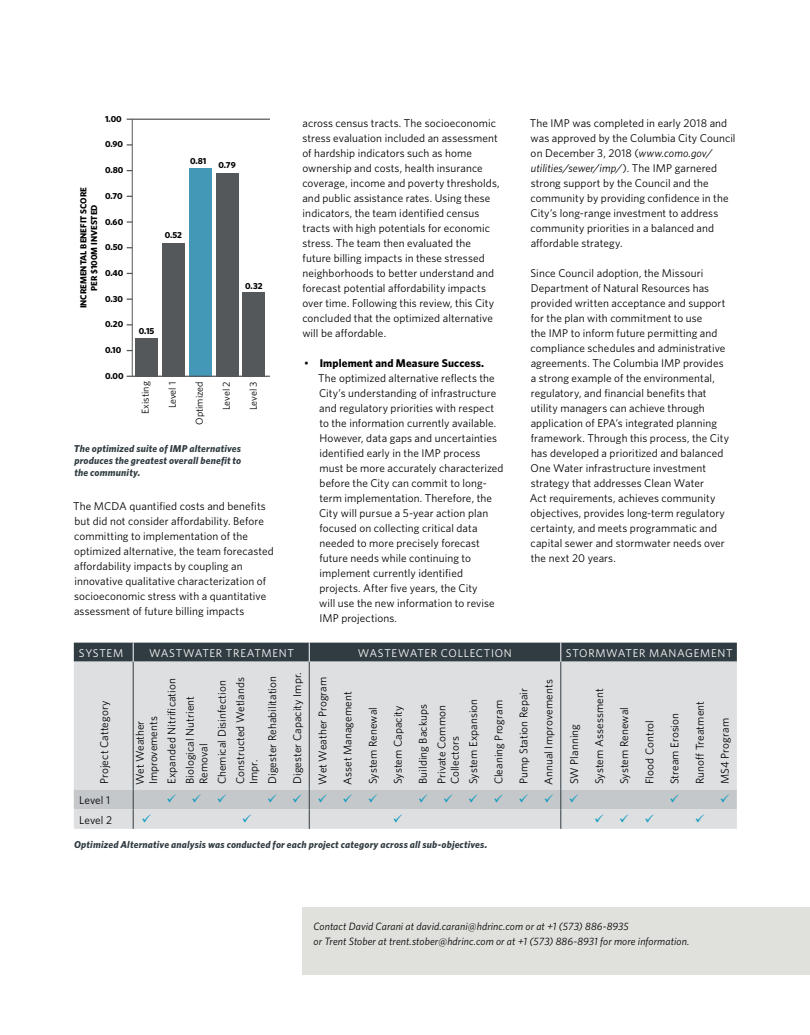
<style>
.page{position:relative;width:810px;height:1035px;background:#fff}
.page>*{position:absolute;margin:0;border:0;box-sizing:border-box;transform-origin:0 0}
.t1{font:12.5px "Wingdings";color:#129dc0}
.t2{font:11.25px/15px "Whitney";letter-spacing:.01em;color:#000}
.t3{font:11.25px "Whitney";letter-spacing:.06em;color:#fff}
.t4{font:italic 10.62px/15px "Whitney";letter-spacing:.01em;color:#000}
.t5{font:italic 700 10px/12px "Whitney";letter-spacing:.015em;color:#303c42;text-align:justify}
.t6{font:10px "Whitney";color:#000}
.t7{font:700 8.75px/10.5px "Whitney";color:#000;text-align:center}
.s1{font-weight:700}
.s2{font-style:italic}
</style>
<div class="page">
<div style="left:135px;top:338px;width:23px;height:38px;background:#55585b"></div>
<div style="left:162px;top:243px;width:23px;height:133px;background:#55585b"></div>
<div style="left:189px;top:168px;width:22px;height:208px;background:#4298b6"></div>
<div style="left:216px;top:173px;width:22px;height:203px;background:#55585b"></div>
<div style="left:243px;top:292px;width:22px;height:84px;background:#55585b"></div>
<hr style="left:127px;top:119px;width:143px;height:1px;background:#55585b">
<hr style="left:132px;top:119px;width:1px;height:257px;background:#55585b">
<hr style="left:127px;top:376px;width:143px;height:1px;background:#55585b">
<div style="left:302px;top:908px;width:508px;height:67px;background:#e0e0dd"></div>
<div style="left:74px;top:662px;width:663px;height:128px;background:#dedfe1"></div>
<hr style="left:133px;top:662px;width:1px;height:128px;background:#303c42">
<hr style="left:309px;top:662px;width:1px;height:128px;background:#303c42">
<hr style="left:560px;top:662px;width:1px;height:128px;background:#303c42">
<div style="left:74px;top:643px;width:663px;height:19px;background:#303c42"></div>
<svg style="left:74px;top:790px;width:663px;height:39px;background:#d1d3d5"></svg>
<p class="t7" style="left:105px;top:113px;width:18px">1.00</p>
<p class="t7" style="left:105px;top:139px;width:19px">0.90</p>
<p class="t7" style="left:105px;top:165px;width:20px">0.80</p>
<p class="t7" style="left:105px;top:190px;width:19px">0.70</p>
<p class="t7" style="left:105px;top:216px;width:20px">0.60</p>
<p class="t7" style="left:78px;top:308px;width:123px;rotate:-90deg">INCREMENTAL BENEFIT SCORE<br>PER $100M INVESTED</p>
<p class="t7" style="left:105px;top:242px;width:20px">0.50</p>
<p class="t7" style="left:105px;top:267px;width:20px">0.40</p>
<p class="t7" style="left:105px;top:293px;width:20px">0.30</p>
<p class="t7" style="left:105px;top:319px;width:20px">0.20</p>
<p class="t7" style="left:105px;top:345px;width:18px">0.10</p>
<p class="t7" style="left:105px;top:370px;width:20px">0.00</p>
<p class="t7" style="left:190px;top:155px;width:18px">0.81</p>
<p class="t7" style="left:218px;top:159px;width:19px">0.79</p>
<p class="t7" style="left:165px;top:229px;width:19px">0.52</p>
<p class="t7" style="left:139px;top:326px;width:17px">0.15</p>
<p class="t7" style="left:245px;top:280px;width:19px">0.32</p>
<p class="t6" style="left:139px;top:414px;width:34px;rotate:-90deg">Existing</p>
<p class="t6" style="left:166px;top:408px;width:28px;rotate:-90deg">Level 1</p>
<p class="t6" style="left:193px;top:425px;width:45px;rotate:-90deg">Optimized</p>
<p class="t6" style="left:220px;top:410px;width:30px;rotate:-90deg">Level 2</p>
<p class="t6" style="left:247px;top:410px;width:30px;rotate:-90deg">Level 3</p>
<p class="t5" style="left:74px;top:442px;width:169px">The optimized suite of IMP alternatives produces the greatest overall benefit to the community.</p>
<p class="t2" style="left:73px;top:498px;width:202px">The MCDA quantified costs and benefits but did not consider affordability. Before committing to implementation of the optimized alternative, the team forecasted affordability impacts by coupling an innovative qualitative characterization of socioeconomic stress with a quantitative assessment of future billing impacts</p>
<p class="t2" style="left:302px;top:116px;width:199px">across census tracts. The socioeconomic stress evaluation included an assessment of hardship indicators such as home ownership and costs, health insurance coverage, income and poverty thresholds, and public assistance rates. Using these indicators, the team identified census tracts with high potentials for economic stress. The team then evaluated the future billing impacts in these stressed neighborhoods to better understand and forecast potential affordability impacts over time. Following this review, this City concluded that the optimized alternative will be affordable.</p>
<p class="t2" style="left:318px;top:356px;width:187px;text-indent:-14px">• <span class="s1">Implement and Measure Success.<br></span>The optimized alternative reflects the City’s understanding of infrastructure and regulatory priorities with respect to the information currently available.<br>However, data gaps and uncertainties identified early in the IMP process must be more accurately characterized before the City can commit to long&shy;term implementation. Therefore, the City will pursue a 5-year action plan focused on collecting critical data needed to more precisely forecast future needs while continuing to implement currently identified projects. After five years, the City<br>will use the new information to revise IMP projections.</p>
<p class="t2" style="left:530px;top:116px;width:207px">The IMP was completed in early 2018 and was approved by the Columbia City Council on December 3, 2018 (<span class="s2">www.como.gov/ utilities/sewer/imp/</span>). The IMP garnered strong support by the Council and the community by providing confidence in the City’s long-range investment to address community priorities in a balanced and affordable strategy.</p>
<p class="t2" style="left:530px;top:266px;width:201px">Since Council adoption, the Missouri Department of Natural Resources has provided written acceptance and support for the plan with commitment to use<br>the IMP to inform future permitting and compliance schedules and administrative agreements. The Columbia IMP provides a strong example of the environmental, regulatory, and financial benefits that utility managers can achieve through application of EPA’s integrated planning framework. Through this process, the City has developed a prioritized and balanced One Water infrastructure investment strategy that addresses Clean Water<br>Act requirements, achieves community objectives, provides long-term regulatory certainty, and meets programmatic and capital sewer and stormwater needs over the next 20 years.</p>
<p class="t3" style="left:79px;top:645px;width:46px">SYSTEM</p>
<p class="t3" style="left:149px;top:645px;width:146px">WASTWATER TREATMENT</p>
<p class="t3" style="left:358px;top:645px;width:156px">WASTEWATER COLLECTION</p>
<p class="t3" style="left:566px;top:645px;width:168px">STORMWATER MANAGEMENT</p>
<p class="t2" style="left:96px;top:784px;width:85px;rotate:-90deg">Project Cattegory</p>
<p class="t2" style="left:133px;top:785px;width:70px;line-height:13.5px;rotate:-90deg">Wet Weather<br>Improvements</p>
<p class="t2" style="left:162px;top:784px;width:107px;line-height:18.4px;rotate:-90deg">Expanded Nitrification<br>Biological Nutrient</p>
<p class="t2" style="left:194px;top:784px;width:109px;line-height:18.4px;rotate:-90deg">Removal<br>Chemical Disinfection<br>Constructed Wetlands</p>
<p class="t2" style="left:244px;top:784px;width:110px;line-height:18.4px;rotate:-90deg">Impr.<br>Digester Rehabilitation</p>
<p class="t2" style="left:289px;top:784px;width:113px;rotate:-90deg">Digester Capacity Impr.</p>
<p class="t2" style="left:315px;top:785px;width:109px;rotate:-90deg">Wet Weather Program</p>
<p class="t2" style="left:340px;top:785px;width:95px;rotate:-90deg">Asset Management</p>
<p class="t2" style="left:365px;top:784px;width:79px;rotate:-90deg">System Renewal</p>
<p class="t2" style="left:390px;top:784px;width:81px;rotate:-90deg">System Capacity</p>
<p class="t2" style="left:414px;top:784px;width:82px;line-height:18.4px;rotate:-90deg">Building Backups<br>Private Common</p>
<p class="t2" style="left:446px;top:784px;width:87px;line-height:18.4px;rotate:-90deg">Collectors<br>System Expansion</p>
<p class="t2" style="left:491px;top:784px;width:86px;rotate:-90deg">Cleaning Program</p>
<p class="t2" style="left:516px;top:784px;width:98px;rotate:-90deg">Pump Station Repair</p>
<p class="t2" style="left:541px;top:785px;width:107px;rotate:-90deg">Annual Improvements</p>
<p class="t2" style="left:566px;top:784px;width:62px;rotate:-90deg">SW Planning</p>
<p class="t2" style="left:591px;top:784px;width:97px;rotate:-90deg">System Assessment</p>
<p class="t2" style="left:617px;top:784px;width:79px;rotate:-90deg">System Renewal</p>
<p class="t2" style="left:642px;top:784px;width:66px;rotate:-90deg">Flood Control</p>
<p class="t2" style="left:667px;top:784px;width:73px;rotate:-90deg">Stream Erosion</p>
<p class="t2" style="left:79px;top:792px;width:32px">Level 1</p>
<p class="t1" style="left:167px;top:793px;width:62px">✓✓✓</p>
<p class="t1" style="left:267px;top:793px;width:112px">✓✓✓✓✓</p>
<p class="t1" style="left:418px;top:793px;width:162px">✓✓✓✓✓✓✓</p>
<p class="t2" style="left:79px;top:812px;width:34px">Level 2</p>
<p class="t1" style="left:594px;top:813px;width:62px">✓✓✓</p>
<p class="t5" style="left:74px;top:838px;width:415px">Optimized Alternative analysis was conducted for each project category across all sub-objectives.</p>
<p class="t2" style="left:692px;top:784px;width:85px;rotate:-90deg">Runoff Treatment</p>
<p class="t2" style="left:717px;top:784px;width:68px;rotate:-90deg">MS4 Program</p>
<p class="t4" style="left:313px;top:919px;width:377px">Contact David Carani at david.carani@hdrinc.com or at +1 (573) 886-8935<br>or Trent Stober at trent.stober@hdrinc.com or at +1 (573) 886-8931 for more information.</p>
</div>
